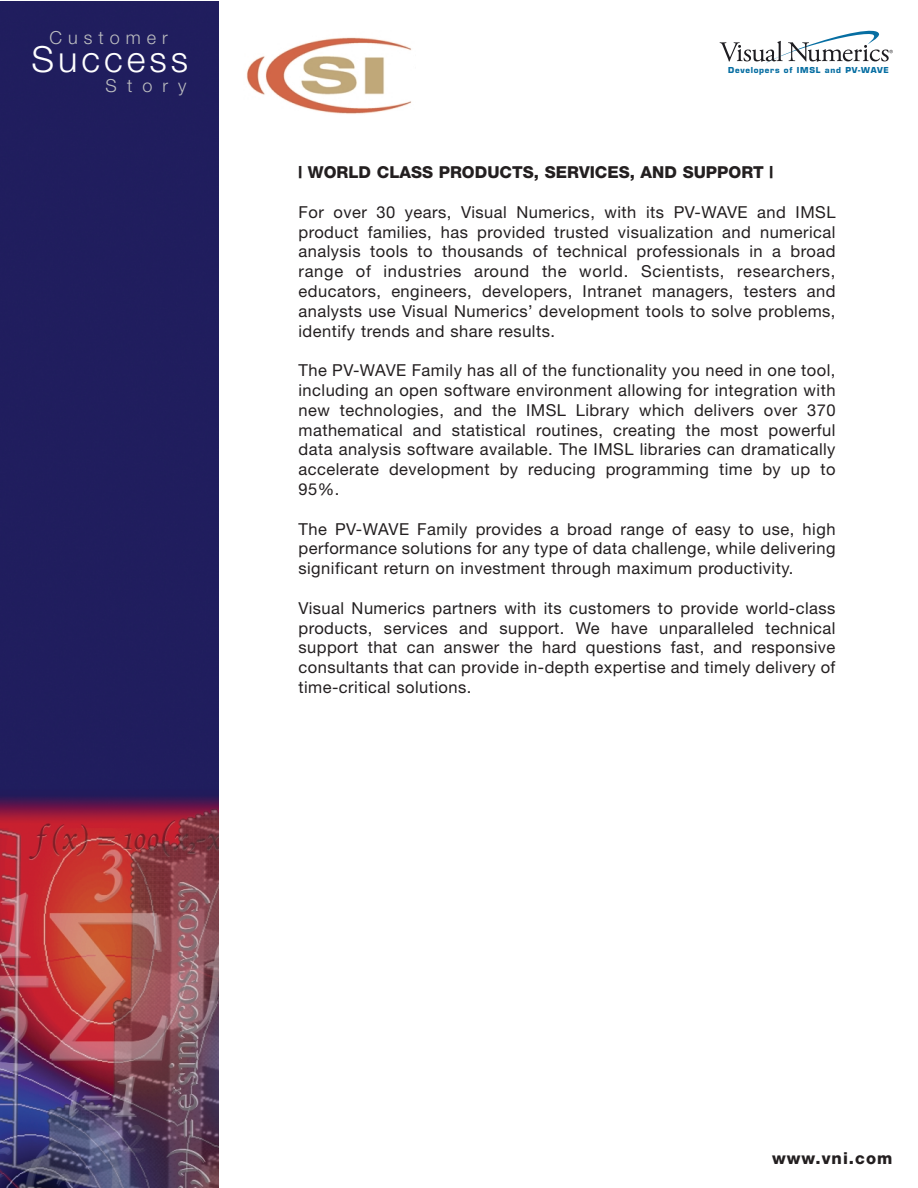
<style>
.page{position:relative;width:918px;height:1188px;background:#fff}
.page>*{position:absolute;margin:0;border:0;box-sizing:border-box;transform-origin:0 0}
.t1{font:300 36px "Helvetica Neue";letter-spacing:.11em;color:#fff}
.t2{font:300 18px "Helvetica Neue";letter-spacing:.335em;color:#bcbdc0}
.t3{font:16.5px/19.8px "Helvetica Neue";letter-spacing:.03em;color:#231f20;text-align:justify}
.t4{font:800 16.5px "Helvetica Neue";color:#231f20}
.t5{font:800 16.5px "Helvetica Neue";letter-spacing:.065em;color:#231f20}
.t6{font:700 7.95px "Eurostile";letter-spacing:.09em;color:#066ea2}
</style>
<div class="page">
<img style="left:0;top:2px;width:219px;height:1186px">
<svg style="left:720px;top:31px;width:173px;height:32px"></svg>
<img style="left:246px;top:37px;width:166px;height:77px">
<p class="t2" style="left:49px;top:31px;width:120px">Customer</p>
<h1 class="t1" style="left:31px;top:46px;width:158px">Success</h1>
<p class="t2" style="left:106px;top:79px;width:82px">Story</p>
<p class="t6" style="left:728px;top:67px;width:162px">Developers of IMSL and PV-WAVE</p>
<p class="t4" style="left:298px;top:166px;width:476px">| WORLD CLASS PRODUCTS, SERVICES, AND SUPPORT |</p>
<p class="t3" style="left:298px;top:204px;width:539px">For over 30 years, Visual Numerics, with its PV-WAVE and IMSL product families, has provided trusted visualization and numerical analysis tools to thousands of technical professionals in a broad range of industries around the world. Scientists, researchers, educators, engineers, developers, Intranet managers, testers and analysts use Visual Numerics’ development tools to solve problems, identify trends and share results.</p>
<p class="t3" style="left:298px;top:362px;width:539px">The PV-WAVE Family has all of the functionality you need in one tool, including an open software environment allowing for integration with new technologies, and the IMSL Library which delivers over 370 mathematical and statistical routines, creating the most powerful data analysis software available. The IMSL libraries can dramatically accelerate development by reducing programming time by up to 95%.</p>
<p class="t3" style="left:298px;top:521px;width:539px">The PV-WAVE Family provides a broad range of easy to use, high performance solutions for any type of data challenge, while delivering significant return on investment through maximum productivity.</p>
<p class="t3" style="left:298px;top:600px;width:539px">Visual Numerics partners with its customers to provide world-class products, services and support. We have unparalleled technical support that can answer the hard questions fast, and responsive consultants that can provide in-depth expertise and timely delivery of time-critical solutions.</p>
<p class="t5" style="left:772px;top:1152px;width:122px">www.vni.com</p>
</div>
